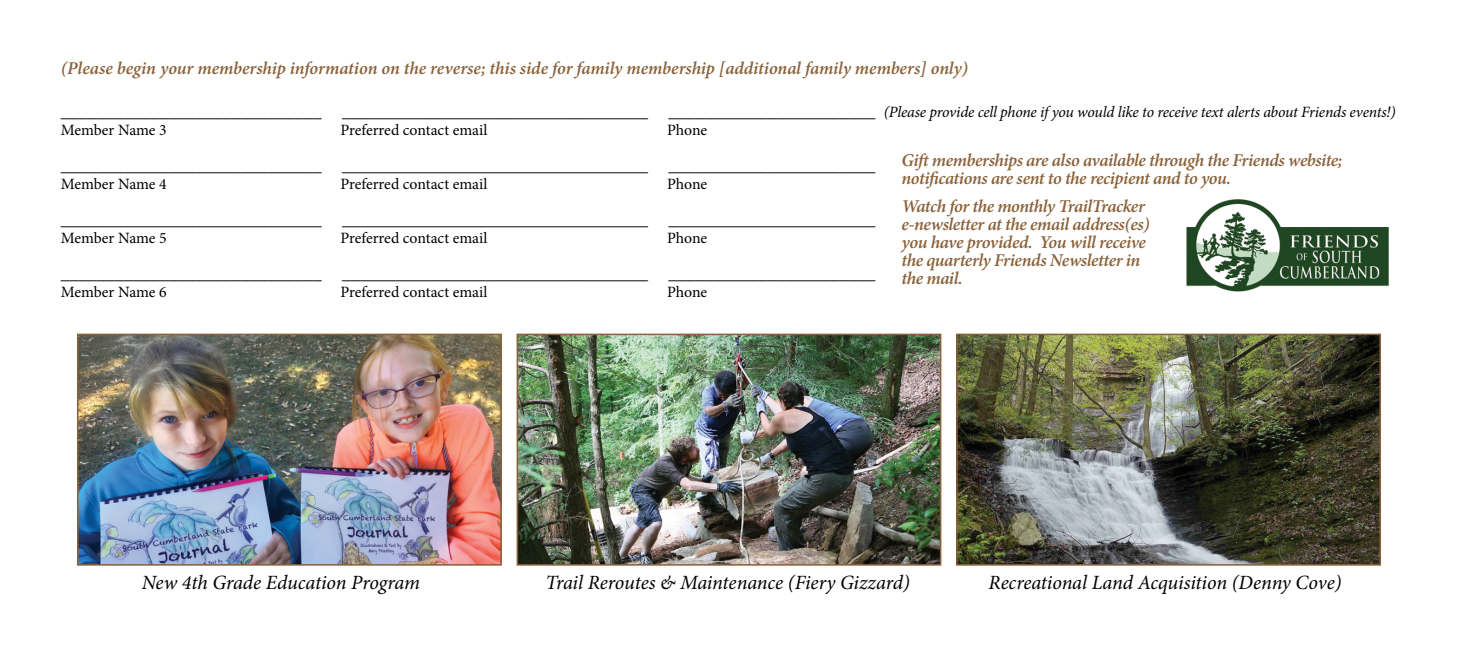
<style>
.page{position:relative;width:1458px;height:648px;background:#fff}
.page>*{position:absolute;margin:0;border:0;box-sizing:border-box;transform-origin:0 0}
.t1{font:italic 20.25px "Minion Pro";letter-spacing:-.01em;color:#000}
.t2{font:18px "Minion Pro";color:#000}
.t3{font:italic 600 18px/18px "Minion Pro";letter-spacing:-.02em;color:#8a6139}
.t4{font:15.75px "Minion Pro";letter-spacing:-.005em;color:#000}
.s1{font-style:italic;font-size:15.75px}
</style>
<div class="page">
<img style="left:1186px;top:199px;width:203px;height:93px">
<img style="left:80px;top:337px;width:419px;height:226px">
<div style="left:77px;top:334px;width:425px;height:232px;border:2px solid #8a6139"></div>
<img style="left:959px;top:337px;width:419px;height:226px">
<div style="left:956px;top:334px;width:425px;height:232px;border:2px solid #8a6139"></div>
<img style="left:520px;top:337px;width:418px;height:226px">
<div style="left:517px;top:334px;width:424px;height:232px;border:2px solid #8a6139"></div>
<p class="t3" style="left:61px;top:59px;width:909px">(Please begin your membership information on the reverse; this side for family membership [additional family members] only)</p>
<p class="t2" style="left:61px;top:99px;width:1336px">_____________________________ __________________________________ _______________________ <span class="s1">(Please provide cell phone if you would like to receive text alerts about Friends events!)</span></p>
<p class="t4" style="left:61px;top:119px;width:108px">Member Name 3</p>
<p class="t4" style="left:340px;top:119px;width:148px">Preferred contact email</p>
<p class="t4" style="left:667px;top:119px;width:42px">Phone</p>
<p class="t2" style="left:61px;top:153px;width:816px">_____________________________ __________________________________ _______________________</p>
<p class="t4" style="left:61px;top:173px;width:108px">Member Name 4</p>
<p class="t4" style="left:340px;top:173px;width:148px">Preferred contact email</p>
<p class="t4" style="left:667px;top:173px;width:42px">Phone</p>
<p class="t2" style="left:61px;top:207px;width:816px">_____________________________ __________________________________ _______________________</p>
<p class="t4" style="left:61px;top:227px;width:108px">Member Name 5</p>
<p class="t4" style="left:340px;top:227px;width:148px">Preferred contact email</p>
<p class="t4" style="left:667px;top:227px;width:42px">Phone</p>
<p class="t2" style="left:61px;top:261px;width:816px">_____________________________ __________________________________ _______________________</p>
<p class="t4" style="left:61px;top:281px;width:108px">Member Name 6</p>
<p class="t4" style="left:340px;top:281px;width:148px">Preferred contact email</p>
<p class="t4" style="left:667px;top:281px;width:42px">Phone</p>
<p class="t3" style="left:902px;top:151px;width:443px">Gift memberships are also available through the Friends website; notifications are sent to the recipient and to you.</p>
<p class="t3" style="left:902px;top:197px;width:250px">Watch for the monthly TrailTracker e-newsletter at the email address(es) you have provided. You will receive the quarterly Friends Newsletter in the mail.</p>
<p class="t1" style="left:142px;top:569px;width:280px">New 4th Grade Education Program</p>
<p class="t1" style="left:545px;top:569px;width:366px">Trail Reroutes &amp; Maintenance (Fiery Gizzard)</p>
<p class="t1" style="left:989px;top:569px;width:354px">Recreational Land Acquisition (Denny Cove)</p>
</div>
